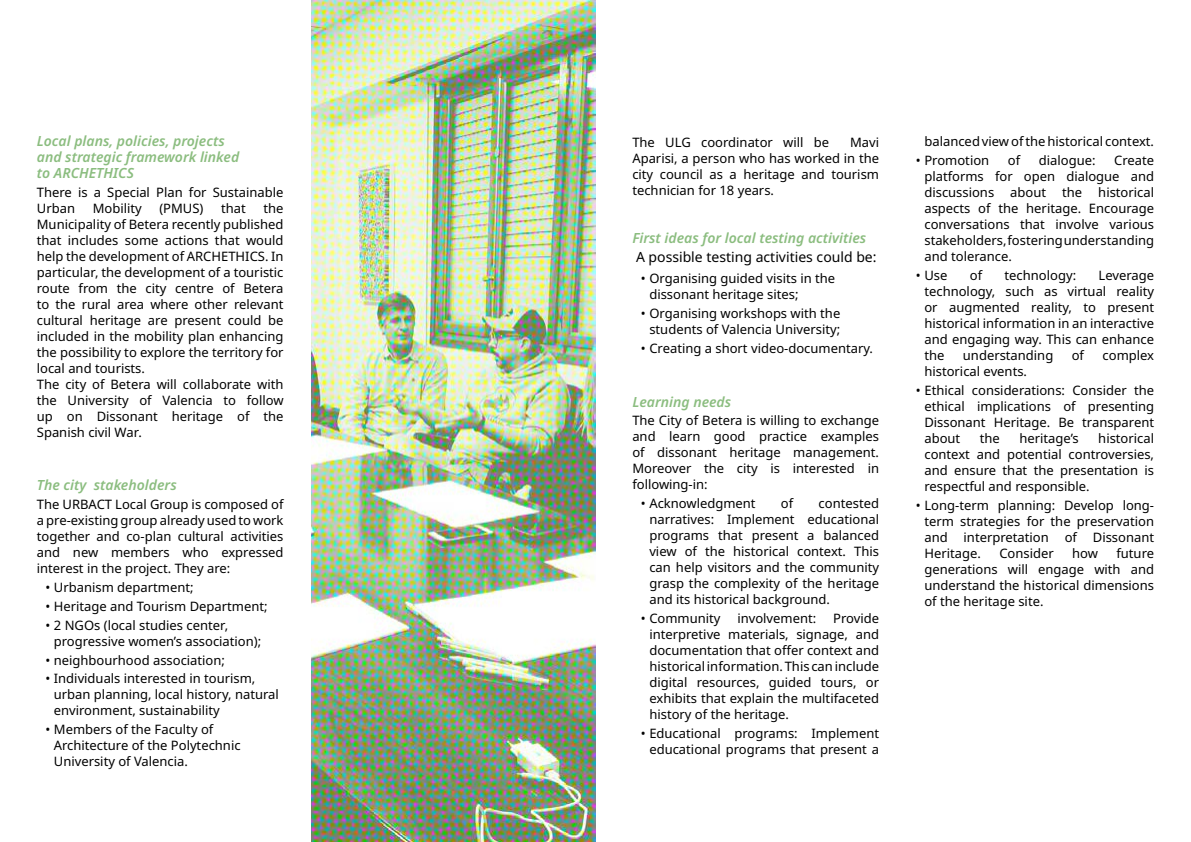
<style>
.page{position:relative;width:1191px;height:842px;background:#fff}
.page>*{position:absolute;margin:0;border:0;box-sizing:border-box;transform-origin:0 0}
.t1{font:italic 600 14px/16px "Noto Sans";color:#8bbd7f}
.t2{font:14px "Noto Sans";color:#000}
.t3{font:13px/16px "Noto Sans";color:#000;text-align:justify}
</style>
<div class="page">
<img style="left:312px;top:0;width:283px;height:842px">
<p class="t1" style="left:37px;top:133px;width:204px">Local plans, policies, projects and strategic framework linked to ARCHETHICS</p>
<p class="t3" style="left:37px;top:184px;width:248px">There is a Special Plan for Sustainable<br>Urban</p>
<p class="t3" style="left:37px;top:200px;width:248px;text-align:left;text-indent:227px">the Municipality of Betera recently published that includes some actions that would help the development of ARCHETHICS. In particular, the development of a touristic route from the city centre of Betera to the rural area where other relevant cultural heritage are present could be included in the mobility plan enhancing the possibility to explore the territory for local and tourists.<br>The city of Betera will collaborate with the University of Valencia to follow up on Dissonant heritage of the Spanish civil War.</p>
<p class="t1" style="left:37px;top:478px;width:141px">The city stakeholders</p>
<p class="t3" style="left:37px;top:497px;width:248px">The URBACT Local Group is composed of a pre-existing group already used to work together and co-plan cultural activities and new members who expressed interest in the project. They are:</p>
<p class="t3" style="left:45px;top:580px;width:150px">• Urbanism department;</p>
<p class="t3" style="left:45px;top:598px;width:224px">• Heritage and Tourism Department;</p>
<p class="t3" style="left:54px;top:617px;width:209px;text-indent:-9px">• 2 NGOs (local studies center, progressive women’s association);</p>
<p class="t3" style="left:45px;top:652px;width:181px">• neighbourhood association;</p>
<p class="t3" style="left:54px;top:671px;width:226px;text-align:left;text-indent:-9px">• Individuals interested in tourism, urban planning, local history, natural environment, sustainability</p>
<p class="t3" style="left:54px;top:722px;width:188px;text-align:left;text-indent:-9px">• Members of the Faculty of<br>Architecture of the Polytechnic<br>University of Valencia.</p>
<p class="t3" style="left:93px;top:200px;width:51px">Mobility</p>
<p class="t3" style="left:159px;top:200px;width:46px">(PMUS)</p>
<p class="t3" style="left:221px;top:200px;width:26px">that</p>
<p class="t3" style="left:632px;top:134px;width:198px">The ULG coordinator will be</p>
<p class="t3" style="left:632px;top:134px;width:248px;text-indent:218px">Mavi Aparisi, a person who has worked in the city council as a heritage and tourism technician for 18 years.</p>
<p class="t1" style="left:632px;top:230px;width:235px">First ideas for local testing activities</p>
<p class="t2" style="left:636px;top:247px;width:242px">A possible testing activities could be:</p>
<p class="t3" style="left:649px;top:271px;width:187px;text-indent:-9px">• Organising guided visits in the dissonant heritage sites;</p>
<p class="t3" style="left:641px;top:306px;width:201px;text-align:right">• Organising workshops with the students of Valencia University;</p>
<p class="t3" style="left:641px;top:340px;width:234px">• Creating a short video-documentary.</p>
<p class="t1" style="left:632px;top:394px;width:100px">Learning needs</p>
<p class="t3" style="left:632px;top:413px;width:248px">The City of Betera is willing to exchange and learn good practice examples of dissonant heritage management.<br>Moreover the city is interested in following-in:</p>
<p class="t3" style="left:641px;top:496px;width:116px">• Acknowledgment</p>
<p class="t3" style="left:781px;top:496px;width:14px">of</p>
<p class="t3" style="left:649px;top:496px;width:231px;text-indent:169px">contested narratives: Implement educational programs that present a balanced view of the historical context. This can help visitors and the community grasp the complexity of the heritage and its historical background.</p>
<p class="t3" style="left:641px;top:611px;width:81px">• Community</p>
<p class="t3" style="left:737px;top:611px;width:80px">involvement:</p>
<p class="t3" style="left:649px;top:611px;width:231px;text-indent:184px">Provide interpretive materials, signage, and documentation that offer context and historical information. This can include digital resources, guided tours, or exhibits that explain the multifaceted history of the heritage.</p>
<p class="t3" style="left:641px;top:726px;width:240px;text-align:right">• Educational programs: Implement educational programs that present a</p>
<p class="t3" style="left:924px;top:134px;width:231px">balanced view of the historical context.</p>
<p class="t3" style="left:916px;top:153px;width:75px">• Promotion</p>
<p class="t3" style="left:1007px;top:153px;width:14px">of</p>
<p class="t3" style="left:1038px;top:153px;width:58px">dialogue:</p>
<p class="t3" style="left:924px;top:153px;width:231px;text-indent:190px">Create platforms for open dialogue and discussions about the historical aspects of the heritage. Encourage conversations that involve various stakeholders, fostering understanding and tolerance.</p>
<p class="t3" style="left:916px;top:268px;width:33px">• Use</p>
<p class="t3" style="left:970px;top:268px;width:14px">of</p>
<p class="t3" style="left:1004px;top:268px;width:73px">technology:</p>
<p class="t3" style="left:924px;top:268px;width:231px;text-indent:174px">Leverage technology, such as virtual reality or augmented reality, to present historical information in an interactive and engaging way. This can enhance the</p>
<p class="t3" style="left:963px;top:348px;width:92px">understanding</p>
<p class="t3" style="left:1071px;top:348px;width:14px">of</p>
<p class="t3" style="left:1102px;top:348px;width:53px">complex</p>
<p class="t3" style="left:924px;top:364px;width:104px">historical events.</p>
<p class="t3" style="left:924px;top:383px;width:231px;text-indent:-9px">• Ethical considerations: Consider the ethical implications of presenting Dissonant Heritage. Be transparent about</p>
<p class="t3" style="left:924px;top:431px;width:231px;text-indent:174px">historical context and potential controversies, and ensure that the presentation is respectful and responsible.</p>
<p class="t3" style="left:924px;top:497px;width:231px;text-indent:-9px">• Long-term planning: Develop long&shy;term strategies for the preservation and interpretation of Dissonant Heritage.</p>
<p class="t3" style="left:979px;top:431px;width:22px">the</p>
<p class="t3" style="left:1019px;top:431px;width:61px">heritage’s</p>
<p class="t3" style="left:924px;top:545px;width:231px;text-indent:192px">future generations will engage with and understand the historical dimensions of the heritage site.</p>
<p class="t3" style="left:999px;top:545px;width:56px">Consider</p>
<p class="t3" style="left:1072px;top:545px;width:27px">how</p>
</div>
